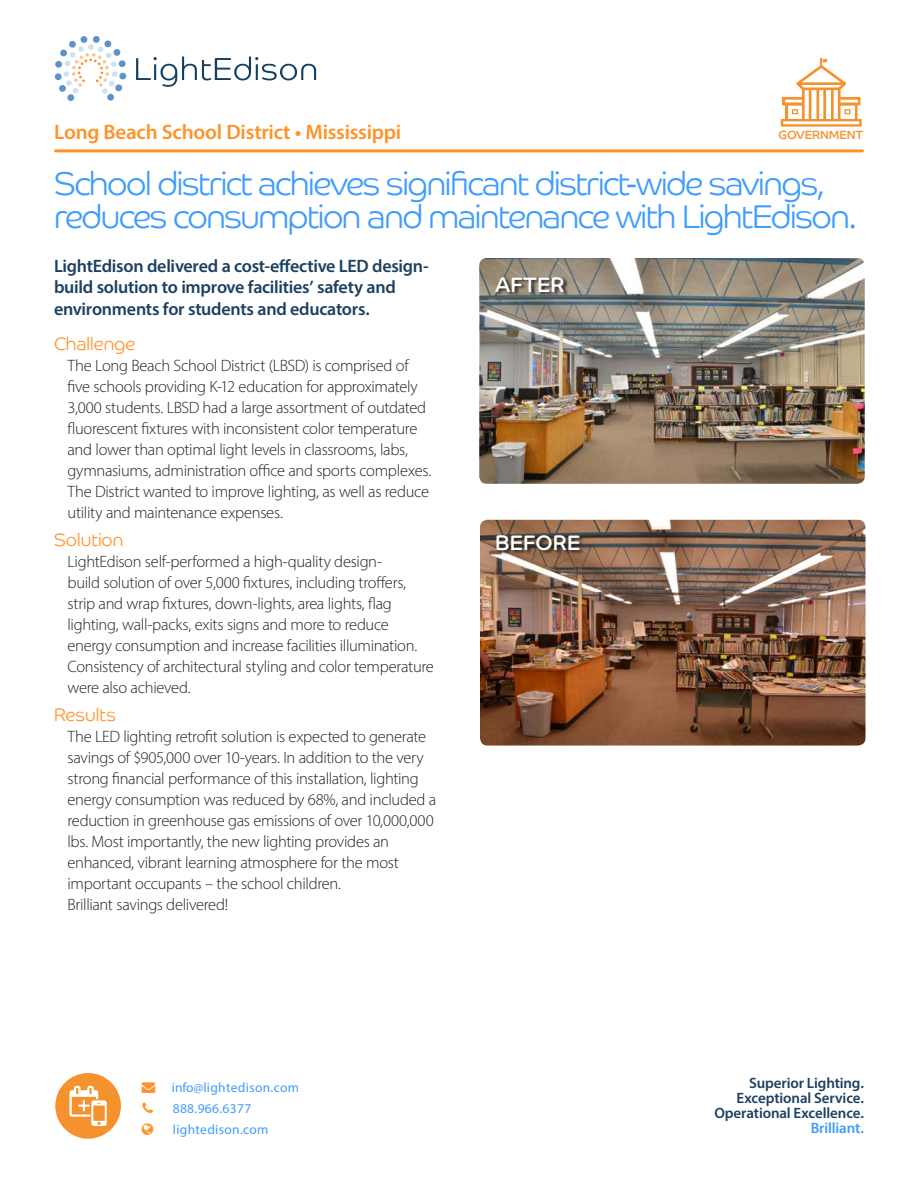
<style>
.page{position:relative;width:918px;height:1188px;background:#fff}
.page>*{position:absolute;margin:0;border:0;box-sizing:border-box;transform-origin:0 0}
.t1{font:300 33px/33px "Co Headline";letter-spacing:-.04em;color:#409cff}
.t2{font:600 21px "Myriad Pro";letter-spacing:-.01em;color:#ff9329}
.t3{font:21px "Co Headline";letter-spacing:.01em;color:#fff}
.t4{font:600 18px/21.6px "Myriad Pro";letter-spacing:-.015em;color:#1c4060}
.t5{font:300 18px "Co Headline";letter-spacing:.005em;color:#ff9329}
.t6{font:300 16.5px/21px "Myriad Pro";letter-spacing:-.02em;color:#231f20}
.t7{font:600 15px/15px "Myriad Pro";letter-spacing:-.01em;color:#1c4060;text-align:right}
.t8{font:13.5px "Myriad Pro";letter-spacing:.025em;color:#409cff}
.t9{font:12px "Co Headline";letter-spacing:-.01em;color:#f6922e}
.s1{color:#ff9329}
.s2{color:#409cff}
</style>
<div class="page">
<hr style="left:56px;top:149px;width:806px;height:3px;background:#ff9329">
<div style="left:55px;top:73px;width:7px;height:7px;background:#5c93cd;border-radius:50%"></div>
<div style="left:55px;top:61px;width:7px;height:7px;background:#5c93cd;border-radius:3px"></div>
<div style="left:80px;top:36px;width:8px;height:7px;background:#5c93cd;border-radius:3px"></div>
<div style="left:93px;top:36px;width:7px;height:7px;background:#5c93cd;border-radius:3px"></div>
<svg style="left:59px;top:40px;width:67px;height:61px"></svg>
<svg style="left:136px;top:56px;width:180px;height:31px"></svg>
<div style="left:55px;top:1073px;width:66px;height:66px;background:#f6922e;border-radius:50%"></div>
<svg style="left:70px;top:1086px;width:37px;height:40px"></svg>
<svg style="left:781px;top:58px;width:81px;height:69px"></svg>
<img style="left:479px;top:258px;width:386px;height:226px">
<svg style="left:495px;top:276px;width:75px;height:20px"></svg>
<img style="left:480px;top:520px;width:386px;height:226px">
<svg style="left:496px;top:535px;width:89px;height:20px;background:#59473b"></svg>
<p class="t2" style="left:54px;top:118px;width:349px">Long Beach School District • Mississippi</p>
<p class="t9" style="left:779px;top:128px;width:86px">GOVERNMENT</p>
<p class="t1" style="left:54px;top:167px;width:805px">School district achieves significant district-wide savings, reduces consumption and maintenance with LightEdison.</p>
<p class="t4" style="left:54px;top:254px;width:376px">LightEdison delivered a cost-effective LED design&shy;build solution to improve facilities’ safety and environments for students and educators.</p>
<p class="t5" style="left:54px;top:333px;width:83px">Challenge</p>
<p class="t6" style="left:68px;top:355px;width:365px">The Long Beach School District (LBSD) is comprised of five schools providing K-12 education for approximately 3,000 students. LBSD had a large assortment of outdated fluorescent fixtures with inconsistent color temperature and lower than optimal light levels in classrooms, labs, gymnasiums, administration office and sports complexes.<br>The District wanted to improve lighting, as well as reduce utility and maintenance expenses.</p>
<p class="t5" style="left:54px;top:529px;width:71px">Solution</p>
<p class="t6" style="left:68px;top:551px;width:368px">LightEdison self-performed a high-quality design-<br>build solution of over 5,000 fixtures, including troffers, strip and wrap fixtures, down-lights, area lights, flag lighting, wall-packs, exits signs and more to reduce energy consumption and increase facilities illumination.<br>Consistency of architectural styling and color temperature were also achieved.</p>
<p class="t5" style="left:54px;top:704px;width:63px">Results</p>
<p class="t6" style="left:68px;top:725px;width:370px">The LED lighting retrofit solution is expected to generate savings of $905,000 over 10-years. In addition to the very strong financial performance of this installation, lighting energy consumption was reduced by 68%, and included a reduction in greenhouse gas emissions of over 10,000,000 lbs. Most importantly, the new lighting provides an enhanced, vibrant learning atmosphere for the most important occupants – the school children.<br>Brilliant savings delivered!</p>
<p class="t3" style="left:495px;top:273px;width:71px">AFTER</p>
<p class="t3" style="left:495px;top:531px;width:87px">BEFORE</p>
<p class="t8" style="left:142px;top:1079px;width:159px"><span class="s1">→</span> info@lightedison.com</p>
<p class="t8" style="left:173px;top:1100px;width:80px">888.966.6377</p>
<p class="t8" style="left:173px;top:1121px;width:97px">lightedison.com</p>
<p class="t7" style="left:749px;top:1075px;width:116px">Superior Lighting.</p>
<p class="t7" style="left:737px;top:1090px;width:129px">Exceptional Service.</p>
<p class="t7" style="left:714px;top:1105px;width:151px">Operational Excellence.<br><span class="s2">Brilliant.</span></p>
</div>
